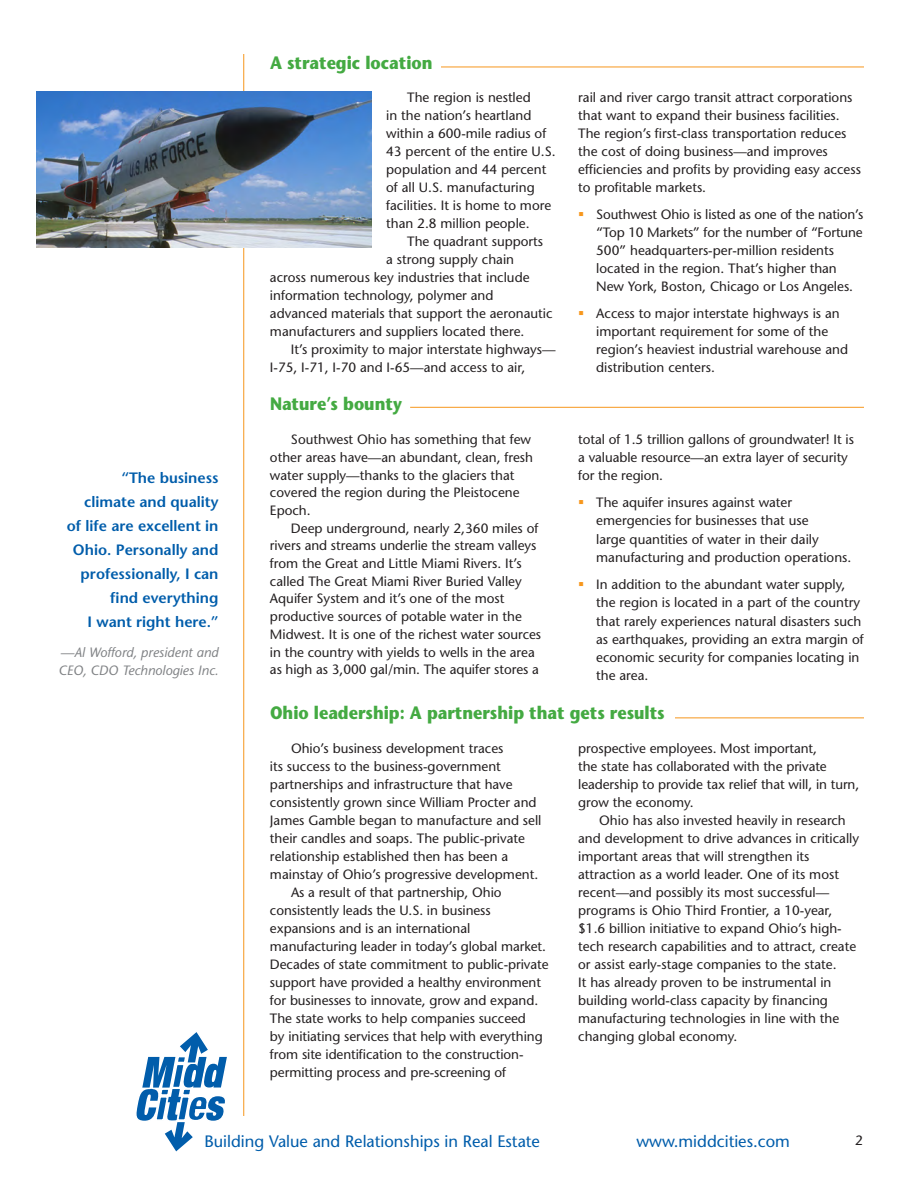
<style>
.page{position:relative;width:918px;height:1188px;background:#fff}
.page>*{position:absolute;margin:0;border:0;box-sizing:border-box;transform-origin:0 0}
.Subhead_semibold{font:700 18px "Stone Sans";color:#44aa42;scale:.9 1}
.t1{font:16.5px "Stone Sans";color:#015dab}
.quote{font:600 15px/24px "Stone Sans";color:#015dab;text-align:right}
.Body_text{font:13.5px/18px "Stone Sans";color:#231f20}
.Hanging_indents{font:13.5px/18px "Stone Sans";color:#231f20}
.quote_author{font:italic 13.5px/18px "Stone Sans";color:#808285}
</style>
<div class="page">
<hr style="left:243px;top:54px;width:1px;height:1062px;background:#f7971d">
<svg style="left:136px;top:1032px;width:91px;height:120px"></svg>
<hr style="left:441px;top:67px;width:423px;height:1px;background:#f7971d">
<hr style="left:410px;top:407px;width:454px;height:1px;background:#f7971d">
<img style="left:36px;top:91px;width:335px;height:156px">
<hr style="left:675px;top:718px;width:189px;height:1px;background:#f7971d">
<p class="quote" style="left:67px;top:466px;width:153px">“The business climate and quality of life are excellent in<br>Ohio. Personally and professionally, I can find everything<br>I want right here.”</p>
<p class="quote_author" style="left:59px;top:643px;width:161px">—Al Wofford, president and<br>CEO, CDO Technologies Inc.</p>
<p class="Subhead_semibold" style="left:270px;top:51px;width:182px">A strategic location</p>
<p class="Body_text" style="left:386px;top:88px;width:171px;text-indent:21px">The region is nestled<br>in the nation’s heartland within a 600-mile radius of<br>43 percent of the entire U.S. population and 44 percent of all U.S. manufacturing facilities. It is home to more than 2.8 million people.</p>
<p class="Body_text" style="left:407px;top:232px;width:137px">The quadrant supports</p>
<p class="Body_text" style="left:386px;top:250px;width:129px">a strong supply chain</p>
<p class="Body_text" style="left:270px;top:268px;width:261px">across numerous key industries that include</p>
<p class="Body_text" style="left:270px;top:286px;width:225px">information technology, polymer and</p>
<p class="Body_text" style="left:270px;top:304px;width:284px">advanced materials that support the aeronautic</p>
<p class="Body_text" style="left:270px;top:322px;width:256px">manufacturers and suppliers located there.</p>
<p class="Body_text" style="left:270px;top:340px;width:287px;text-indent:21px">It’s proximity to major interstate highways—<br>I-75, I-71, I-70 and I-65—and access to air,</p>
<p class="Subhead_semibold" style="left:270px;top:392px;width:148px">Nature’s bounty</p>
<p class="Body_text" style="left:578px;top:88px;width:284px">rail and river cargo transit attract corporations that want to expand their business facilities.<br>The region’s first-class transportation reduces the cost of doing business—and improves efficiencies and profits by providing easy access to profitable markets.</p>
<p class="Hanging_indents" style="left:596px;top:205px;width:269px">Southwest Ohio is listed as one of the nation’s “Top 10 Markets” for the number of “Fortune 500” headquarters-per-million residents located in the region. That’s higher than New York, Boston, Chicago or Los Angeles.</p>
<p class="Hanging_indents" style="left:596px;top:304px;width:253px">Access to major interstate highways is an important requirement for some of the region’s heaviest industrial warehouse and distribution centers.</p>
<p class="Body_text" style="left:578px;top:430px;width:277px">total of 1.5 trillion gallons of groundwater! It is a valuable resource—an extra layer of security for the region.</p>
<p class="Hanging_indents" style="left:596px;top:493px;width:257px">The aquifer insures against water emergencies for businesses that use<br>large quantities of water in their daily manufacturing and production operations.</p>
<p class="Hanging_indents" style="left:596px;top:575px;width:269px">In addition to the abundant water supply, the region is located in a part of the country that rarely experiences natural disasters such as earthquakes, providing an extra margin of economic security for companies locating in the area.</p>
<p class="Subhead_semibold" style="left:270px;top:701px;width:440px">Ohio leadership: A partnership that gets results</p>
<p class="Body_text" style="left:270px;top:739px;width:273px;text-indent:21px">Ohio’s business development traces<br>its success to the business-government partnerships and infrastructure that have consistently grown since William Procter and James Gamble began to manufacture and sell their candles and soaps. The public-private relationship established then has been a mainstay of Ohio’s progressive development.</p>
<p class="Body_text" style="left:270px;top:883px;width:280px;text-indent:21px">As a result of that partnership, Ohio consistently leads the U.S. in business expansions and is an international manufacturing leader in today’s global market.<br>Decades of state commitment to public-private support have provided a healthy environment for businesses to innovate, grow and expand.<br>The state works to help companies succeed<br>by initiating services that help with everything from site identification to the construction&shy;permitting process and pre-screening of</p>
<p class="Body_text" style="left:270px;top:431px;width:265px;text-indent:21px">Southwest Ohio has something that few other areas have—an abundant, clean, fresh water supply—thanks to the glaciers that covered the region during the Pleistocene Epoch.</p>
<p class="Body_text" style="left:270px;top:519px;width:273px;text-indent:21px">Deep underground, nearly 2,360 miles of rivers and streams underlie the stream valleys from the Great and Little Miami Rivers. It’s called The Great Miami River Buried Valley Aquifer System and it’s one of the most productive sources of potable water in the Midwest. It is one of the richest water sources in the country with yields to wells in the area as high as 3,000 gal/min. The aquifer stores a</p>
<p class="Body_text" style="left:578px;top:739px;width:283px">prospective employees. Most important,<br>the state has collaborated with the private leadership to provide tax relief that will, in turn, grow the economy.</p>
<p class="Body_text" style="left:578px;top:811px;width:282px;text-indent:21px">Ohio has also invested heavily in research and development to drive advances in critically important areas that will strengthen its attraction as a world leader. One of its most recent—and possibly its most successful— programs is Ohio Third Frontier, a 10-year, $1.6 billion initiative to expand Ohio’s high&shy;tech research capabilities and to attract, create or assist early-stage companies to the state.<br>It has already proven to be instrumental in building world-class capacity by financing manufacturing technologies in line with the changing global economy.</p>
<p class="t1" style="left:204px;top:1131px;width:337px">Building Value and Relationships in Real Estate</p>
<p class="t1" style="left:636px;top:1131px;width:155px">www.middcities.com</p>
<p class="Body_text" style="left:855px;top:1131px;width:9px">2</p>
</div>
